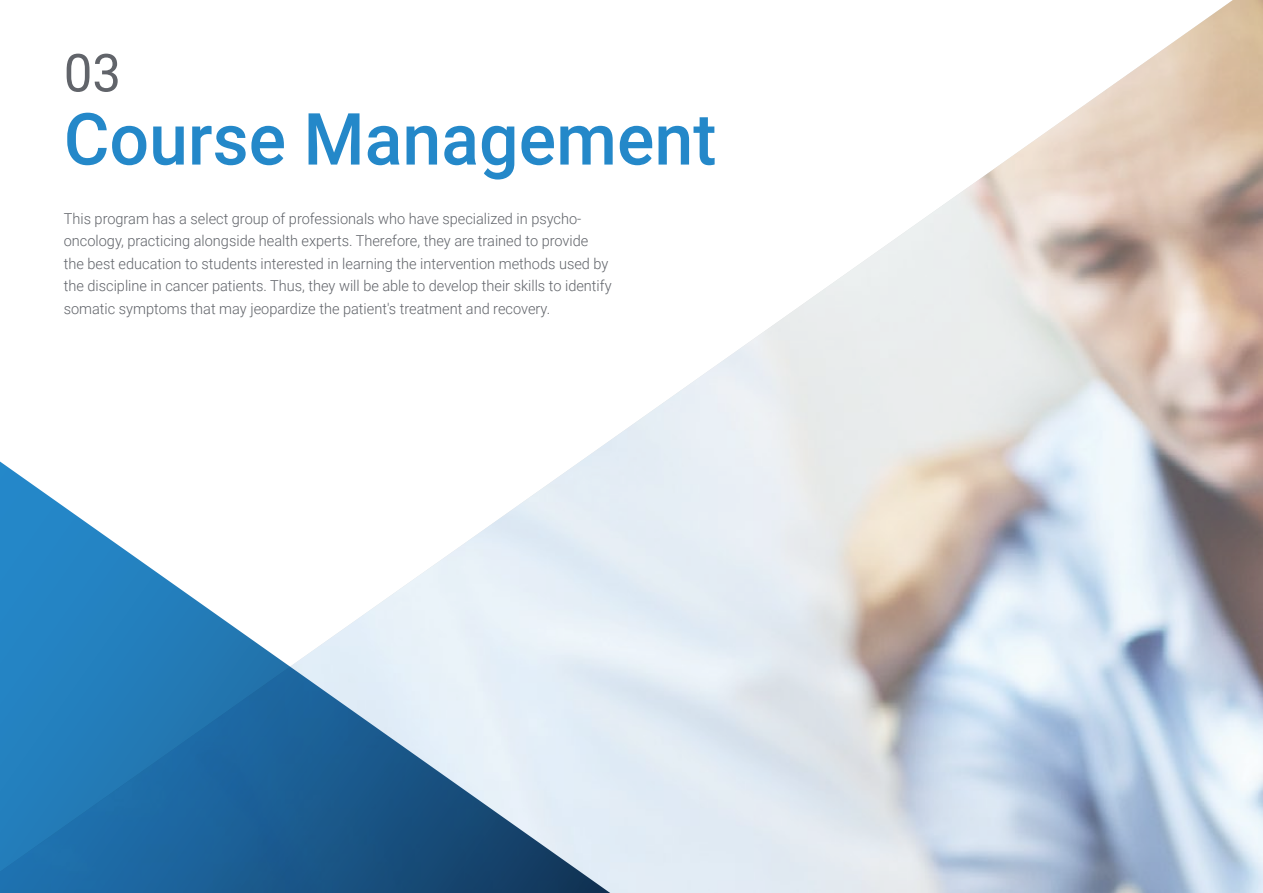
<style>
.page{position:relative;width:1263px;height:893px;background:#fff}
.page>*{position:absolute;margin:0;border:0;box-sizing:border-box;transform-origin:0 0}
.t1{font:500 72px "Roboto";color:#2488c9}
.t2{font:52.5px "Roboto";color:#61646a}
.t3{font:300 15px/22.5px "Roboto";color:#61646a}
</style>
<div class="page">
<img style="left:602px;top:0;width:661px;height:893px">
<svg style="left:0;top:446px;width:640px;height:447px"></svg>
<h2 class="t2" style="left:64px;top:36px;width:59px">03</h2>
<h1 class="t1" style="left:64px;top:89px;width:654px">Course Management</h1>
<p class="t3" style="left:64px;top:207px;width:549px">This program has a select group of professionals who have specialized in psycho&shy;oncology, practicing alongside health experts. Therefore, they are trained to provide the best education to students interested in learning the intervention methods used by the discipline in cancer patients. Thus, they will be able to develop their skills to identify somatic symptoms that may jeopardize the patient's treatment and recovery.</p>
</div>
